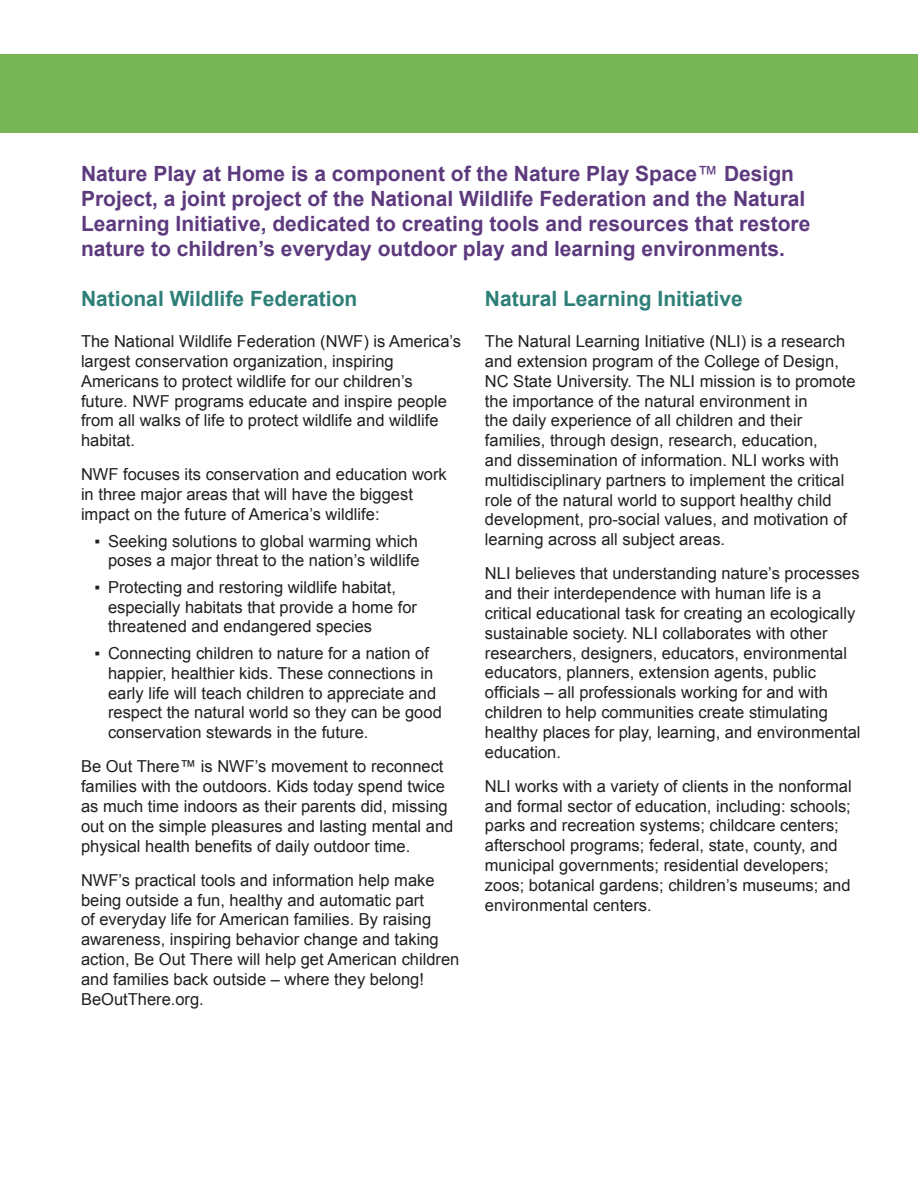
<style>
.page{position:relative;width:918px;height:1188px;background:#fff}
.page>*{position:absolute;margin:0;border:0;box-sizing:border-box;transform-origin:0 0}
.t1{font:700 21px/25.2px "Arial";color:#5d3a7e}
.t2{font:700 21px "Arial";color:#2d7f77}
.t3{font:16.5px/19.8px "Arial";color:#231f20}
.s1{font-weight:400}
</style>
<div class="page">
<div style="left:0;top:54px;width:918px;height:78px;background:#77b557"></div>
<p class="t1" style="left:81px;top:161px;width:731px">Nature Play at Home is a component of the Nature Play Space<span class="s1">™</span> Design Project, a joint project of the National Wildlife Federation and the Natural Learning Initiative, dedicated to creating tools and resources that restore nature to children’s everyday outdoor play and learning environments.</p>
<p class="t2" style="left:81px;top:284px;width:278px">National Wildlife Federation</p>
<p class="t3" style="left:81px;top:332px;width:382px">The National Wildlife Federation (NWF) is America’s largest conservation organization, inspiring Americans to protect wildlife for our children’s future. NWF programs educate and inspire people from all walks of life to protect wildlife and wildlife habitat.</p>
<p class="t3" style="left:81px;top:465px;width:367px">NWF focuses its conservation and education work in three major areas that will have the biggest impact on the future of America’s wildlife:</p>
<p class="t3" style="left:95px;top:531px;width:327px;text-align:right">▪ Seeking solutions to global warming which poses a major threat to the nation’s wildlife</p>
<p class="t3" style="left:108px;top:577px;width:311px;text-indent:-13px">▪ Protecting and restoring wildlife habitat, especially habitats that provide a home for threatened and endangered species</p>
<p class="t3" style="left:108px;top:643px;width:335px;text-indent:-13px">▪ Connecting children to nature for a nation of happier, healthier kids. These connections in early life will teach children to appreciate and respect the natural world so they can be good conservation stewards in the future.</p>
<p class="t3" style="left:81px;top:757px;width:374px">Be Out There™ is NWF’s movement to reconnect families with the outdoors. Kids today spend twice as much time indoors as their parents did, missing out on the simple pleasures and lasting mental and physical health benefits of daily outdoor time.</p>
<p class="t3" style="left:81px;top:870px;width:380px">NWF’s practical tools and information help make being outside a fun, healthy and automatic part<br>of everyday life for American families. By raising awareness, inspiring behavior change and taking action, Be Out There will help get American children and families back outside – where they belong!<br>BeOutThere.org.</p>
<p class="t2" style="left:485px;top:284px;width:259px">Natural Learning Initiative</p>
<p class="t3" style="left:485px;top:332px;width:372px">The Natural Learning Initiative (NLI) is a research and extension program of the College of Design, NC State University. The NLI mission is to promote the importance of the natural environment in<br>the daily experience of all children and their families, through design, research, education,<br>and dissemination of information. NLI works with multidisciplinary partners to implement the critical role of the natural world to support healthy child development, pro-social values, and motivation of learning across all subject areas.</p>
<p class="t3" style="left:485px;top:564px;width:377px">NLI believes that understanding nature’s processes and their interdependence with human life is a critical educational task for creating an ecologically sustainable society. NLI collaborates with other researchers, designers, educators, environmental educators, planners, extension agents, public officials – all professionals working for and with children to help communities create stimulating healthy places for play, learning, and environmental education.</p>
<p class="t3" style="left:485px;top:776px;width:368px">NLI works with a variety of clients in the nonformal and formal sector of education, including: schools; parks and recreation systems; childcare centers; afterschool programs; federal, state, county, and municipal governments; residential developers; zoos; botanical gardens; children’s museums; and environmental centers.</p>
</div>
